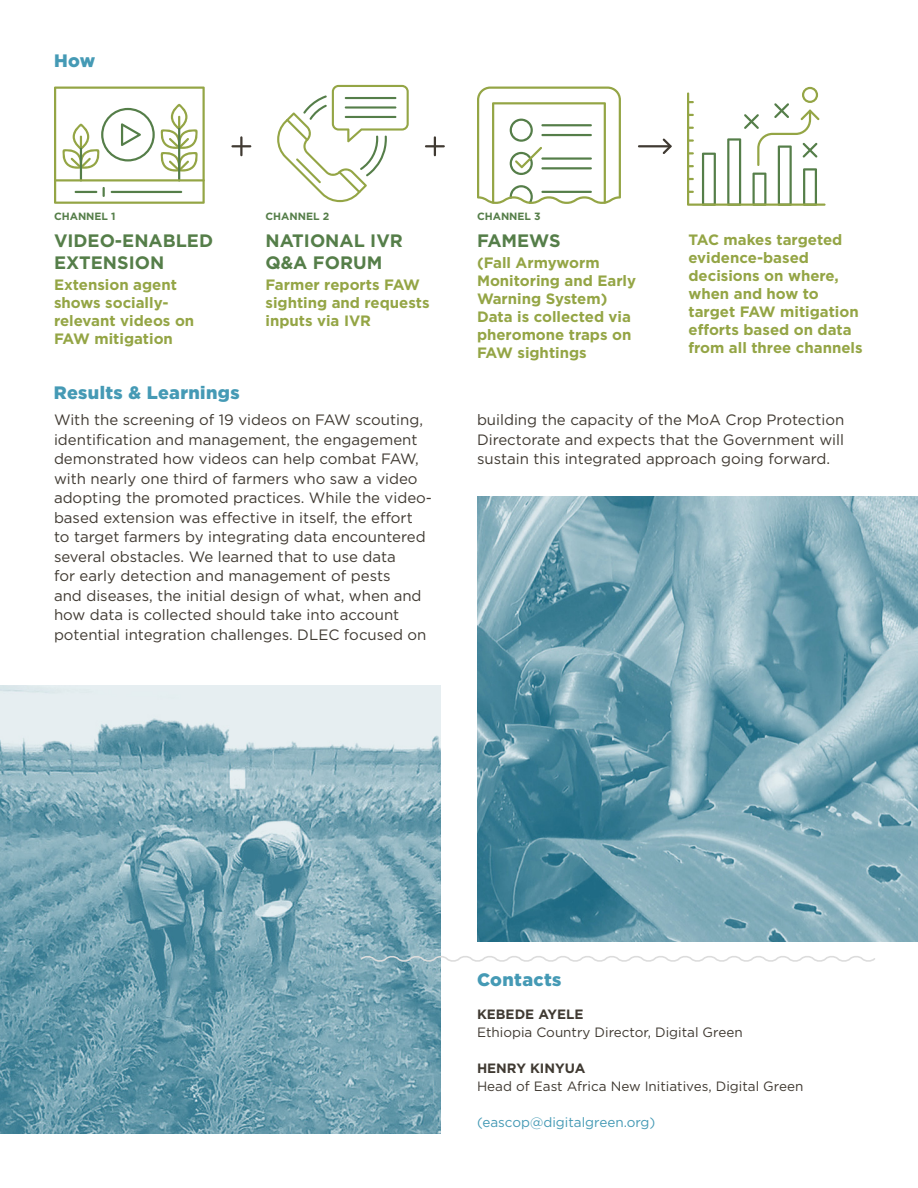
<style>
.page{position:relative;width:918px;height:1188px;background:#fff}
.page>*{position:absolute;margin:0;border:0;box-sizing:border-box;transform-origin:0 0}
.t1{font:700 18px/21.6px "Gotham";color:#557e49}
.t2{font:900 18px "Gotham";letter-spacing:.02em;color:#459ab5}
.t3{font:15px/19.5px "Gotham";color:#403a32}
.t4{font:700 15px/18px "Gotham";color:#94a545}
.t5{font:13.5px "Gotham";color:#403a32}
.t6{font:13.5px "Gotham";color:#459ab5}
.t7{font:700 13.5px "Gotham";color:#403a32}
.t8{font:700 10.5px "Gotham";color:#557e49}
</style>
<div class="page">
<img style="left:477px;top:497px;width:441px;height:444px">
<svg style="left:687px;top:87px;width:139px;height:119px"></svg>
<svg style="left:477px;top:87px;width:144px;height:117px"></svg>
<svg style="left:277px;top:85px;width:132px;height:117px"></svg>
<svg style="left:54px;top:87px;width:151px;height:117px"></svg>
<hr style="left:639px;top:145px;width:31px;height:2px;background:#403a32">
<svg style="left:661px;top:138px;width:11px;height:16px"></svg>
<svg style="left:426px;top:137px;width:18px;height:18px"></svg>
<hr style="left:240px;top:137px;width:3px;height:18px;background:#403a32">
<svg style="left:233px;top:145px;width:17px;height:2px"></svg>
<img style="left:0;top:686px;width:441px;height:448px">
<svg style="left:359px;top:954px;width:516px;height:10px"></svg>
<p class="t2" style="left:54px;top:48px;width:43px">How</p>
<p class="t8" style="left:54px;top:209px;width:63px">CHANNEL 1</p>
<p class="t8" style="left:266px;top:209px;width:65px">CHANNEL 2</p>
<p class="t8" style="left:477px;top:209px;width:65px">CHANNEL 3</p>
<p class="t1" style="left:54px;top:230px;width:161px">VIDEO-ENABLED<br>EXTENSION</p>
<p class="t4" style="left:54px;top:275px;width:142px">Extension agent shows socially&shy;relevant videos on<br>FAW mitigation</p>
<p class="t1" style="left:266px;top:230px;width:139px">NATIONAL IVR<br>Q&amp;A FORUM</p>
<p class="t4" style="left:266px;top:275px;width:166px">Farmer reports FAW sighting and requests inputs via IVR</p>
<p class="t1" style="left:477px;top:230px;width:85px">FAMEWS</p>
<p class="t4" style="left:477px;top:254px;width:161px">(Fall Armyworm<br>Monitoring and Early<br>Warning System)</p>
<p class="t4" style="left:477px;top:308px;width:156px;text-align:justify">Data is collected via pheromone traps on FAW sightings</p>
<p class="t4" style="left:688px;top:230px;width:176px">TAC makes targeted evidence-based decisions on where, when and how to target FAW mitigation efforts based on data from all three channels</p>
<p class="t2" style="left:54px;top:380px;width:187px">Results &amp; Learnings</p>
<p class="t3" style="left:54px;top:410px;width:380px">With the screening of 19 videos on FAW scouting, identification and management, the engagement demonstrated how videos can help combat FAW, with nearly one third of farmers who saw a video adopting the promoted practices. While the video&shy;based extension was effective in itself, the effort<br>to target farmers by integrating data encountered several obstacles. We learned that to use data<br>for early detection and management of pests<br>and diseases, the initial design of what, when and how data is collected should take into account potential integration challenges. DLEC focused on</p>
<p class="t3" style="left:477px;top:410px;width:369px;text-align:justify">building the capacity of the MoA Crop Protection Directorate and expects that the Government will sustain this integrated approach going forward.</p>
<p class="t2" style="left:477px;top:968px;width:86px">Contacts</p>
<p class="t7" style="left:477px;top:1005px;width:108px">KEBEDE AYELE</p>
<p class="t5" style="left:477px;top:1023px;width:267px">Ethiopia Country Director, Digital Green</p>
<p class="t7" style="left:477px;top:1059px;width:110px">HENRY KINYUA</p>
<p class="t5" style="left:477px;top:1077px;width:328px">Head of East Africa New Initiatives, Digital Green</p>
<p class="t6" style="left:477px;top:1113px;width:180px">(eascop@digitalgreen.org)</p>
</div>
